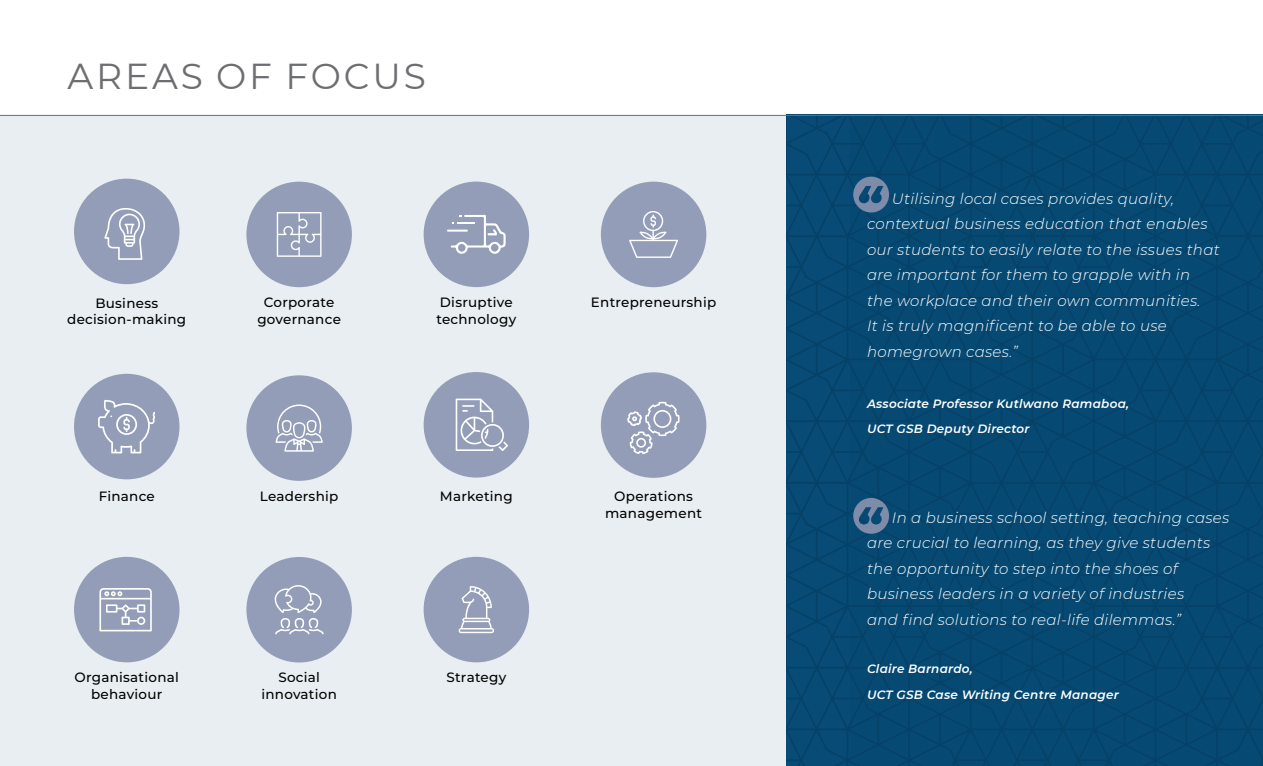
<style>
.page{position:relative;width:1263px;height:766px;background:#fff}
.page>*{position:absolute;margin:0;border:0;box-sizing:border-box;transform-origin:0 0}
.t1{font:36px "Montserrat";letter-spacing:.08em;color:#6d6e71}
.t2{font:italic 300 15px/25.5px "Montserrat";letter-spacing:.02em;color:#fff}
.t3{font:500 13.5px/16.5px "Montserrat";letter-spacing:.02em;color:#000;text-align:center}
.t4{font:italic 600 12px/25.5px "Montserrat";letter-spacing:.02em;color:#fff}
</style>
<div class="page">
<div style="left:0;top:115px;width:797px;height:650px;background:#e8eef2"></div>
<svg style="left:786px;top:116px;width:477px;height:649px;background:#064872"></svg>
<svg style="left:853px;top:177px;width:36px;height:35px"></svg>
<svg style="left:853px;top:498px;width:36px;height:35px"></svg>
<div style="left:74px;top:374px;width:105px;height:105px;background:#949db7;border-radius:50%"></div>
<svg style="left:98px;top:400px;width:57px;height:53px"></svg>
<div style="left:601px;top:372px;width:105px;height:105px;background:#949db7;border-radius:50%"></div>
<svg style="left:627px;top:401px;width:53px;height:53px"></svg>
<div style="left:424px;top:372px;width:105px;height:105px;background:#949db7;border-radius:50%"></div>
<svg style="left:456px;top:398px;width:52px;height:53px"></svg>
<div style="left:74px;top:179px;width:105px;height:105px;background:#949db7;border-radius:50%"></div>
<svg style="left:104px;top:208px;width:41px;height:52px"></svg>
<div style="left:74px;top:556px;width:105px;height:106px;background:#949db7;border-radius:50%"></div>
<svg style="left:99px;top:588px;width:53px;height:43px"></svg>
<div style="left:424px;top:181px;width:105px;height:106px;background:#949db7;border-radius:50%"></div>
<svg style="left:447px;top:215px;width:59px;height:39px"></svg>
<div style="left:424px;top:556px;width:105px;height:106px;background:#949db7;border-radius:50%"></div>
<svg style="left:459px;top:586px;width:35px;height:47px"></svg>
<div style="left:601px;top:182px;width:105px;height:105px;background:#949db7;border-radius:50%"></div>
<svg style="left:629px;top:211px;width:49px;height:47px"></svg>
<div style="left:246px;top:182px;width:106px;height:105px;background:#949db7;border-radius:50%"></div>
<svg style="left:277px;top:212px;width:45px;height:45px"></svg>
<div style="left:246px;top:557px;width:106px;height:105px;background:#949db7;border-radius:50%"></div>
<svg style="left:274px;top:585px;width:50px;height:50px"></svg>
<div style="left:246px;top:375px;width:106px;height:105px;background:#949db7;border-radius:50%"></div>
<svg style="left:276px;top:404px;width:47px;height:47px"></svg>
<hr style="left:0;top:115px;width:1263px;height:1px;background:#6d6e71">
<h1 class="t1" style="left:68px;top:51px;width:360px">AREAS OF FOCUS</h1>
<p class="t3" style="left:67px;top:294px;width:121px">Business decision-making</p>
<p class="t3" style="left:257px;top:293px;width:85px">Corporate governance</p>
<p class="t3" style="left:436px;top:293px;width:81px;text-align:left">Disruptive technology</p>
<p class="t3" style="left:591px;top:293px;width:127px">Entrepreneurship</p>
<p class="t2" style="left:867px;top:185px;width:354px;text-indent:25px">Utilising local cases provides quality, contextual business education that enables our students to easily relate to the issues that are important for them to grapple with in<br>the workplace and their own communities.<br>It is truly magnificent to be able to use homegrown cases.”</p>
<p class="t4" style="left:867px;top:390px;width:264px">Associate Professor Kutlwano Ramaboa,<br>UCT GSB Deputy Director</p>
<p class="t3" style="left:99px;top:487px;width:58px">Finance</p>
<p class="t3" style="left:75px;top:668px;width:106px">Organisational behaviour</p>
<p class="t3" style="left:260px;top:487px;width:80px">Leadership</p>
<p class="t3" style="left:261px;top:668px;width:77px">Social innovation</p>
<p class="t3" style="left:440px;top:487px;width:74px">Marketing</p>
<p class="t3" style="left:605px;top:487px;width:99px">Operations management</p>
<p class="t3" style="left:446px;top:668px;width:61px">Strategy</p>
<p class="t2" style="left:867px;top:504px;width:364px;text-indent:25px">In a business school setting, teaching cases are crucial to learning, as they give students the opportunity to step into the shoes of business leaders in a variety of industries<br>and find solutions to real-life dilemmas.”</p>
<p class="t4" style="left:867px;top:655px;width:253px">Claire Barnardo,<br>UCT GSB Case Writing Centre Manager</p>
</div>
